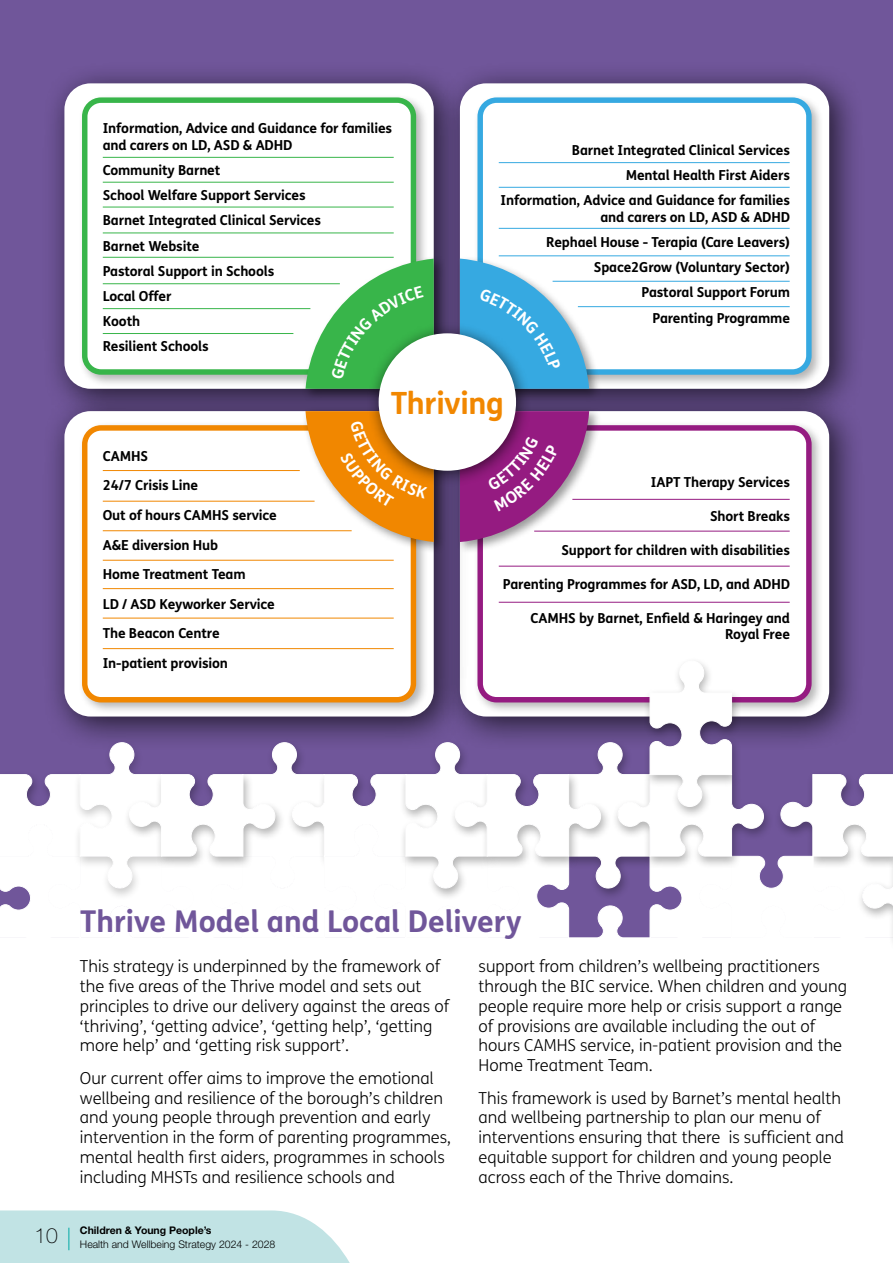
<style>
.page{position:relative;width:893px;height:1263px;background:#fff}
.page>*{position:absolute;margin:0;border:0;box-sizing:border-box;transform-origin:0 0}
.t1{font:700 30.6px "FS Me";letter-spacing:-.01em;color:#f18700}
.t2{font:700 30px "FS Me";color:#70569a}
.t3{font:300 16.5px/19.8px "FS Me";color:#000}
.t4{font:700 13.8px/25.2px "FS Me";letter-spacing:-.01em;color:#000}
.t5{font:300 10.5px/13.5px "Helvetica Neue LT Std";color:#000}
.s1{font-weight:100;font-size:21px}
.s2{font-weight:700}
</style>
<div class="page">
<div style="left:0;top:0;width:893px;height:938px;background:#70569a"></div>
<div style="left:42px;top:61px;width:427px;height:363px;background:#000;opacity:.7"></div>
<div style="left:64px;top:83px;width:370px;height:306px;background:#fff;border-radius:26px"></div>
<div style="left:437px;top:61px;width:428px;height:363px;background:#000;opacity:.7"></div>
<div style="left:460px;top:83px;width:369px;height:306px;background:#fff;border-radius:26px"></div>
<div style="left:437px;top:389px;width:428px;height:363px;background:#000;opacity:.7"></div>
<div style="left:460px;top:411px;width:369px;height:305px;background:#fff;border-radius:26px"></div>
<div style="left:42px;top:389px;width:427px;height:363px;background:#000;opacity:.7"></div>
<div style="left:64px;top:411px;width:370px;height:305px;background:#fff;border-radius:26px"></div>
<svg style="left:0;top:1210px;width:350px;height:53px;background:#c5e5e5"></svg>
<div style="left:78px;top:94px;width:350px;height:294px;background:#000;opacity:.3"></div>
<div style="left:85px;top:100px;width:328px;height:272px;background:#fff;border-radius:16px"></div>
<div style="left:82px;top:97px;width:334px;height:278px;border:5px solid #38b54a;border-radius:16px"></div>
<div style="left:474px;top:94px;width:350px;height:294px;background:#000;opacity:.3"></div>
<div style="left:480px;top:100px;width:329px;height:272px;background:#fff;border-radius:16px"></div>
<div style="left:477px;top:97px;width:335px;height:278px;border:5px solid #36a9e1;border-radius:16px"></div>
<div style="left:474px;top:421px;width:350px;height:294px;background:#000;opacity:.3"></div>
<div style="left:480px;top:428px;width:329px;height:272px;background:#fff;border-radius:16px"></div>
<div style="left:477px;top:425px;width:335px;height:277px;border:5px solid #951b81;border-radius:16px"></div>
<div style="left:78px;top:421px;width:350px;height:294px;background:#000;opacity:.3"></div>
<div style="left:85px;top:428px;width:328px;height:272px;background:#fff;border-radius:16px"></div>
<div style="left:82px;top:425px;width:334px;height:277px;border:5px solid #f18700;border-radius:16px"></div>
<div style="left:456px;top:255px;width:146px;height:147px;background:#000;opacity:.4"></div>
<div style="left:302px;top:255px;width:144px;height:147px;background:#000;opacity:.4"></div>
<div style="left:302px;top:407px;width:144px;height:147px;background:#000;opacity:.4"></div>
<div style="left:456px;top:407px;width:146px;height:147px;background:#000;opacity:.4"></div>
<div style="left:367px;top:321px;width:165px;height:166px;background:#000;opacity:.6"></div>
<div style="left:379px;top:333px;width:137px;height:138px;background:#fff;border-radius:50%"></div>
<hr style="left:103px;top:157px;width:291px;height:1px;background:#38b54a">
<hr style="left:103px;top:470px;width:197px;height:1px;background:#f18700">
<hr style="left:103px;top:501px;width:212px;height:1px;background:#f18700">
<hr style="left:103px;top:530px;width:249px;height:1px;background:#f18700">
<hr style="left:103px;top:560px;width:291px;height:1px;background:#f18700">
<hr style="left:103px;top:588px;width:291px;height:1px;background:#f18700">
<hr style="left:103px;top:618px;width:291px;height:1px;background:#f18700">
<hr style="left:103px;top:648px;width:291px;height:1px;background:#f18700">
<hr style="left:499px;top:162px;width:291px;height:1px;background:#36a9e1">
<hr style="left:572px;top:499px;width:218px;height:1px;background:#951b81">
<hr style="left:534px;top:531px;width:256px;height:1px;background:#951b81">
<hr style="left:499px;top:566px;width:291px;height:1px;background:#951b81">
<hr style="left:499px;top:602px;width:291px;height:1px;background:#951b81">
<hr style="left:499px;top:187px;width:291px;height:1px;background:#36a9e1">
<hr style="left:499px;top:228px;width:291px;height:1px;background:#36a9e1">
<hr style="left:499px;top:256px;width:291px;height:1px;background:#36a9e1">
<hr style="left:553px;top:281px;width:237px;height:1px;background:#36a9e1">
<hr style="left:578px;top:306px;width:212px;height:1px;background:#36a9e1">
<hr style="left:103px;top:182px;width:291px;height:1px;background:#38b54a">
<hr style="left:103px;top:207px;width:291px;height:1px;background:#38b54a">
<hr style="left:103px;top:233px;width:291px;height:1px;background:#38b54a">
<hr style="left:103px;top:257px;width:291px;height:1px;background:#38b54a">
<hr style="left:103px;top:283px;width:237px;height:1px;background:#38b54a">
<hr style="left:103px;top:308px;width:207px;height:1px;background:#38b54a">
<hr style="left:103px;top:333px;width:190px;height:1px;background:#38b54a">
<svg style="left:0;top:661px;width:893px;height:278px"></svg>
<svg style="left:306px;top:259px;width:128px;height:130px"></svg>
<svg style="left:460px;top:259px;width:129px;height:130px"></svg>
<svg style="left:305px;top:411px;width:129px;height:131px"></svg>
<svg style="left:460px;top:411px;width:129px;height:131px"></svg>
<p class="t4" style="left:103px;top:119px;width:291px;line-height:16.5px">Information, Advice and Guidance for families and carers on LD, ASD &amp; ADHD</p>
<p class="t4" style="left:103px;top:157px;width:220px">Community Barnet<br>School Welfare Support Services<br>Barnet Integrated Clinical Services<br>Barnet Website<br>Pastoral Support in Schools<br>Local Offer<br>Kooth<br>Resilient Schools</p>
<p class="t4" style="left:501px;top:137px;width:291px;text-align:right">Barnet Integrated Clinical Services<br>Mental Health First Aiders<br>Information, Advice and Guidance for families</p>
<p class="t4" style="left:546px;top:204px;width:245px;text-align:right">and carers on LD, ASD &amp; ADHD<br>Rephael House - Terapia (Care Leavers)<br>Space2Grow (Voluntary Sector)<br>Pastoral Support Forum<br>Parenting Programme</p>
<p class="t4" style="left:103px;top:440px;width:176px;line-height:29.5px">CAMHS<br>24/7 Crisis Line<br>Out of hours CAMHS service<br>A&amp;E diversion Hub<br>Home Treatment Team<br>LD / ASD Keyworker Service<br>The Beacon Centre<br>In-patient provision</p>
<h1 class="t1" style="left:391px;top:379px;width:115px">Thriving</h1>
<p class="t4" style="left:651px;top:469px;width:141px">IAPT Therapy Services</p>
<p class="t4" style="left:710px;top:503px;width:81px">Short Breaks</p>
<p class="t4" style="left:561px;top:536px;width:230px">Support for children with disabilities</p>
<p class="t4" style="left:503px;top:570px;width:289px">Parenting Programmes for ASD, LD, and ADHD</p>
<p class="t4" style="left:531px;top:609px;width:261px;line-height:16.5px;text-align:right">CAMHS by Barnet, Enfield &amp; Haringey and<br>Royal Free</p>
<h2 class="t2" style="left:80px;top:898px;width:443px">Thrive Model and Local Delivery</h2>
<p class="t3" style="left:80px;top:956px;width:371px">This strategy is underpinned by the framework of the five areas of the Thrive model and sets out principles to drive our delivery against the areas of ‘thriving’, ‘getting advice’, ‘getting help’, ‘getting more help’ and ‘getting risk support’.</p>
<p class="t3" style="left:80px;top:1068px;width:373px">Our current offer aims to improve the emotional wellbeing and resilience of the borough’s children and young people through prevention and early intervention in the form of parenting programmes, mental health first aiders, programmes in schools including MHSTs and resilience schools and</p>
<p class="t5" style="left:80px;top:1223px;width:197px;text-indent:-45px"><span class="s1">10</span> <span class="s2">Children &amp; Young People’s<br></span>Health and Wellbeing Strategy 2024 - 2028</p>
<p class="t3" style="left:479px;top:956px;width:370px">support from children’s wellbeing practitioners through the BIC service. When children and young people require more help or crisis support a range of provisions are available including the out of hours CAMHS service, in-patient provision and the Home Treatment Team.</p>
<p class="t3" style="left:479px;top:1087px;width:367px">This framework is used by Barnet’s mental health and wellbeing partnership to plan our menu of interventions ensuring that there is sufficient and equitable support for children and young people across each of the Thrive domains.</p>
</div>
